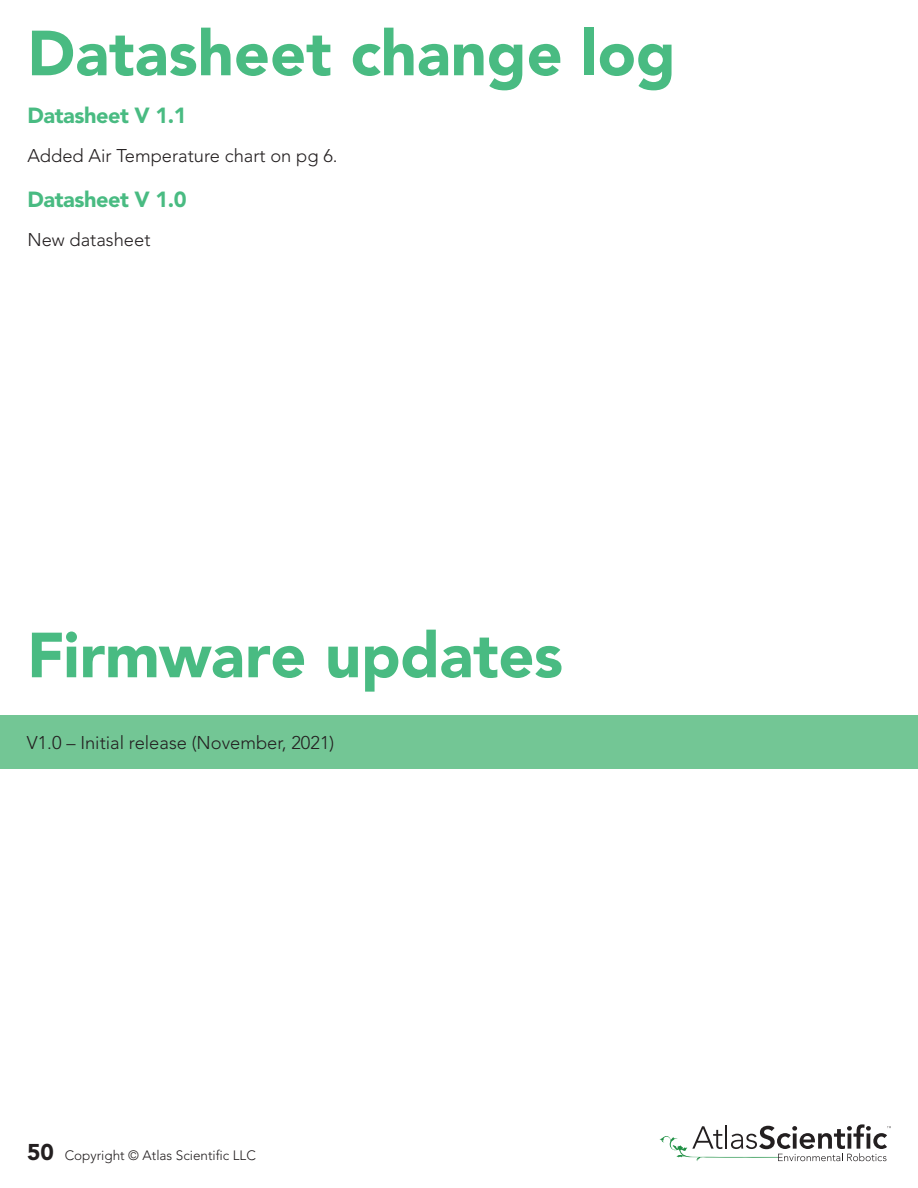
<style>
.page{position:relative;width:918px;height:1188px;background:#fff}
.page>*{position:absolute;margin:0;border:0;box-sizing:border-box;transform-origin:0 0}
.t1{font:900 63px "Avenir LT Pro";color:#49bb82}
.t2{font:900 21.75px "Avenir LT Pro";letter-spacing:-.02em;color:#49bb82}
.t3{font:300 18.3px "Avenir LT Pro";color:#231f20}
.t4{font:300 13.5px "Avenir LT Pro";color:#231f20}
.s1{font-weight:900;font-size:22.65px}
</style>
<div class="page">
<div style="left:0;top:715px;width:918px;height:53px;background:#73c695"></div>
<svg style="left:660px;top:1124px;width:231px;height:37px"></svg>
<p class="t1" style="left:27px;top:15px;width:650px">Datasheet change log</p>
<p class="t2" style="left:27px;top:102px;width:161px">Datasheet V 1.1</p>
<p class="t3" style="left:27px;top:145px;width:312px">Added Air Temperature chart on pg 6.</p>
<p class="t2" style="left:27px;top:186px;width:161px">Datasheet V 1.0</p>
<p class="t3" style="left:27px;top:228px;width:125px">New datasheet</p>
<p class="t1" style="left:27px;top:617px;width:538px">Firmware updates</p>
<p class="t3" style="left:27px;top:732px;width:309px">V1.0 – Initial release (November, 2021)</p>
<p class="t4" style="left:27px;top:1148px;width:230px"><span class="s1">50</span> Copyright © Atlas Scientific LLC</p>
</div>
